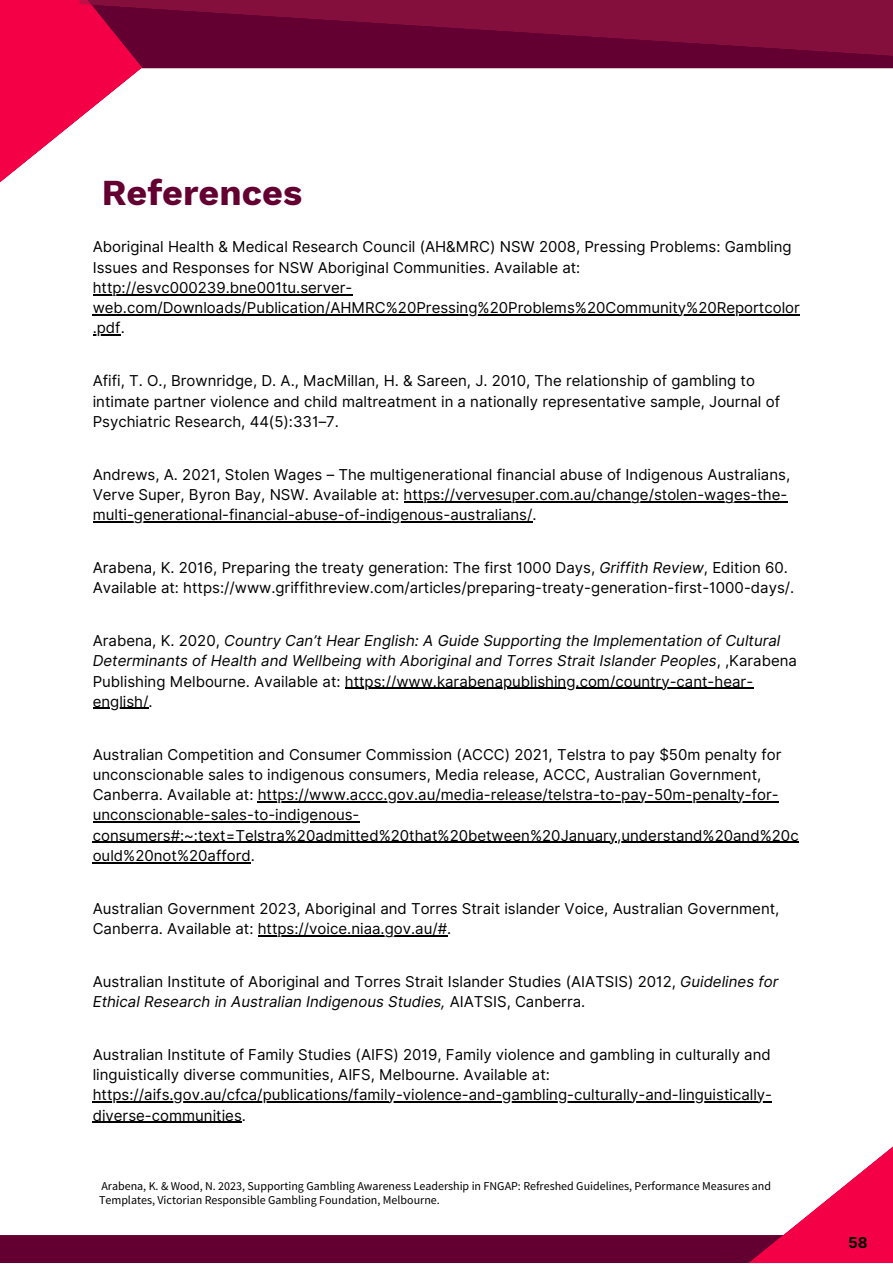
<style>
.page{position:relative;width:893px;height:1264px;background:#fff}
.page>*{position:absolute;margin:0;border:0;box-sizing:border-box;transform-origin:0 0}
.t1{font:700 36px "Work Sans";color:#640031}
.t2{font:15px/20.2px "Inter";color:#000}
.t3{font:italic 15px/20.2px "Inter";color:#000}
.t4{font:700 15px "Inter";color:#000001}
.t5{font:12px/13.5px "Source Sans Pro";color:#000001}
.s1{font-style:italic}
.s2{font-style:normal}
</style>
<div class="page">
<div style="left:142px;top:57px;width:750px;height:11px;background:#640031"></div>
<svg style="left:0;top:0;width:142px;height:183px"></svg>
<div style="left:0;top:1234px;width:878px;height:28px;background:#640031"></div>
<svg style="left:736px;top:1147px;width:156px;height:115px"></svg>
<svg style="left:79px;top:0;width:813px;height:57px;fill:#840f3d"></svg>
<hr style="left:93px;top:294px;width:259px;height:1px;background:#000">
<hr style="left:93px;top:314px;width:706px;height:1px;background:#000">
<hr style="left:93px;top:334px;width:28px;height:2px;background:#000">
<hr style="left:403px;top:501px;width:384px;height:1px;background:#000">
<hr style="left:93px;top:521px;width:439px;height:1px;background:#000">
<hr style="left:345px;top:687px;width:408px;height:1px;background:#000">
<hr style="left:93px;top:708px;width:55px;height:1px;background:#000">
<hr style="left:258px;top:801px;width:520px;height:1px;background:#000">
<hr style="left:93px;top:821px;width:266px;height:1px;background:#000">
<hr style="left:93px;top:841px;width:705px;height:1px;background:#000">
<hr style="left:93px;top:862px;width:158px;height:1px;background:#000">
<hr style="left:258px;top:935px;width:189px;height:1px;background:#000">
<hr style="left:93px;top:1101px;width:679px;height:1px;background:#000">
<hr style="left:93px;top:1121px;width:149px;height:1px;background:#000">
<p class="t1" style="left:102px;top:171px;width:202px">References</p>
<p class="t2" style="left:93px;top:237px;width:708px">Aboriginal Health &amp; Medical Research Council (AH&amp;MRC) NSW 2008, Pressing Problems: Gambling Issues and Responses for NSW Aboriginal Communities. Available at: http://esvc000239.bne001tu.server&shy;web.com/Downloads/Publication/AHMRC%20Pressing%20Problems%20Community%20Reportcolor .pdf.</p>
<p class="t2" style="left:93px;top:371px;width:688px">Afifi, T. O., Brownridge, D. A., MacMillan, H. &amp; Sareen, J. 2010, The relationship of gambling to intimate partner violence and child maltreatment in a nationally representative sample, Journal of<br>Psychiatric Research, 44(5):331–7.</p>
<p class="t2" style="left:93px;top:464px;width:699px">Andrews, A. 2021, Stolen Wages – The multigenerational financial abuse of Indigenous Australians,<br>Verve Super, Byron Bay, NSW. Available at: https://vervesuper.com.au/change/stolen-wages-the&shy;multi-generational-financial-abuse-of-indigenous-australians/.</p>
<p class="t2" style="left:93px;top:557px;width:703px">Arabena, K. 2016, Preparing the treaty generation: The first 1000 Days, <span class="s1">Griffith Review</span>, Edition 60.<br>Available at: https://www.griffithreview.com/articles/preparing-treaty-generation-first-1000-days/.</p>
<p class="t3" style="left:93px;top:630px;width:705px"><span class="s2">Arabena, K. 2020,</span> Country Can’t Hear English: A Guide Supporting the Implementation of Cultural Determinants of Health and Wellbeing with Aboriginal and Torres Strait Islander Peoples<span class="s2">, ,Karabena Publishing Melbourne. Available at: https://www.karabenapublishing.com/country-cant-hear&shy;english/.</span></p>
<p class="t2" style="left:93px;top:744px;width:707px">Australian Competition and Consumer Commission (ACCC) 2021, Telstra to pay $50m penalty for unconscionable sales to indigenous consumers, Media release, ACCC, Australian Government, Canberra. Available at: https://www.accc.gov.au/media-release/telstra-to-pay-50m-penalty-for&shy;unconscionable-sales-to-indigenous&shy;consumers#:~:text=Telstra%20admitted%20that%20between%20January,understand%20and%20c ould%20not%20afford.</p>
<p class="t2" style="left:93px;top:898px;width:688px">Australian Government 2023, Aboriginal and Torres Strait islander Voice, Australian Government,<br>Canberra. Available at: https://voice.niaa.gov.au/#.</p>
<p class="t2" style="left:93px;top:971px;width:687px">Australian Institute of Aboriginal and Torres Strait Islander Studies (AIATSIS) 2012, <span class="s1">Guidelines for<br>Ethical Research in Australian Indigenous Studies,</span> AIATSIS, Canberra.</p>
<p class="t2" style="left:93px;top:1044px;width:681px">Australian Institute of Family Studies (AIFS) 2019, Family violence and gambling in culturally and linguistically diverse communities, AIFS, Melbourne. Available at: https://aifs.gov.au/cfca/publications/family-violence-and-gambling-culturally-and-linguistically&shy;diverse-communities.</p>
<p class="t5" style="left:99px;top:1179px;width:673px">Arabena, K. &amp; Wood, N. 2023, Supporting Gambling Awareness Leadership in FNGAP: Refreshed Guidelines, Performance Measures and<br>Templates, Victorian Responsible Gambling Foundation, Melbourne.</p>
<p class="t4" style="left:848px;top:1233px;width:21px">58</p>
</div>
